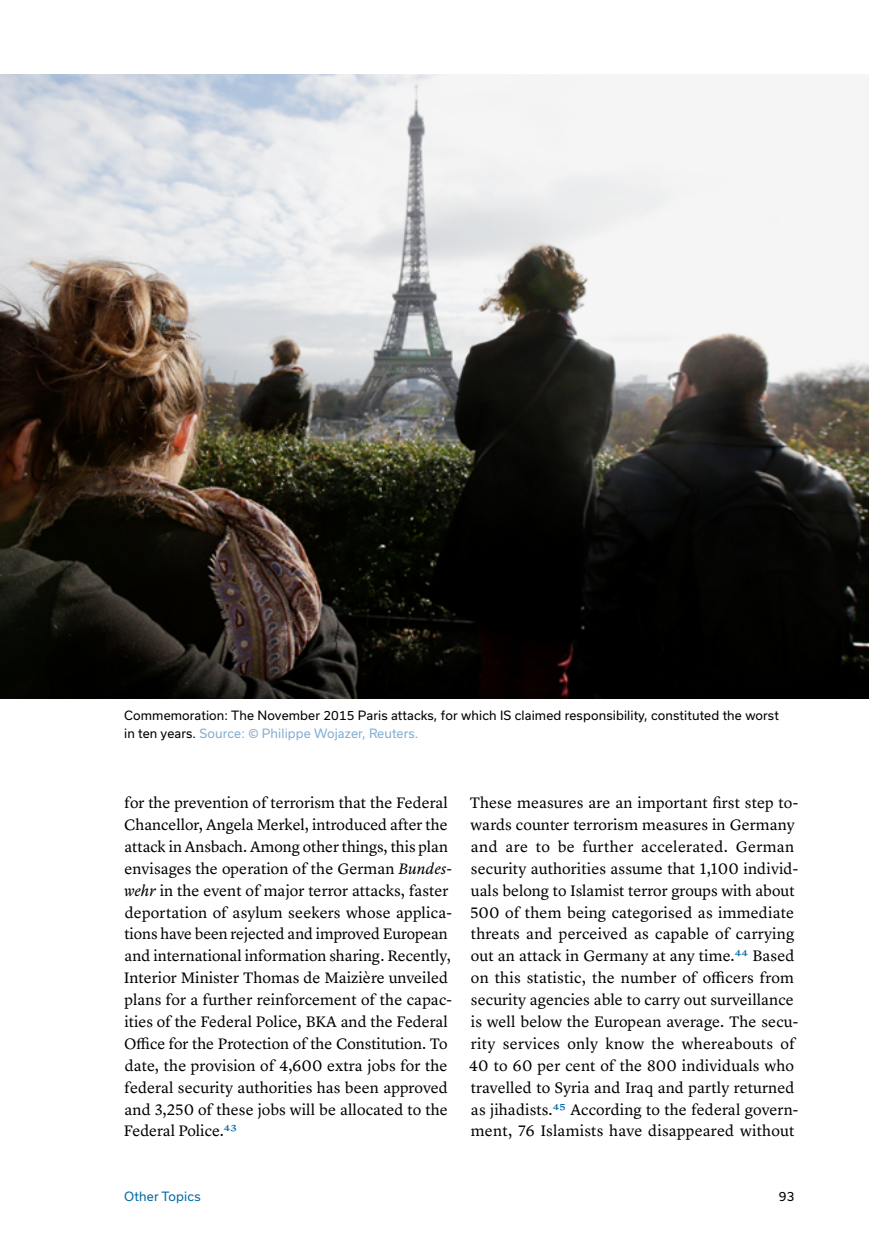
<style>
.page{position:relative;width:869px;height:1246px;background:#fff}
.page>*{position:absolute;margin:0;border:0;box-sizing:border-box;transform-origin:0 0}
.text{font:15.75px/21.9px "Lyon Text";letter-spacing:.005em;color:#000}
.t1{font:12.25px/17.5px "Usual";letter-spacing:.01em;color:#000}
.t2{font:12.25px "Usual";letter-spacing:.015em;color:#006ca6}
.s1{color:#85aed2}
.s2{font-style:italic}
.s3{color:#006ca6}
</style>
<div class="page">
<img style="left:0;top:75px;width:868px;height:623px">
<p class="t1" style="left:124px;top:707px;width:656px">Commemoration: The November 2015 Paris attacks, for which IS claimed responsibility, constituted the worst in ten years. <span class="s1">Source: © Philippe Wojazer, Reuters.</span></p>
<p class="text" style="left:124px;top:790px;width:329px">for the prevention of terrorism that the Federal Chancellor, Angela Merkel, introduced after the attack in Ansbach. Among other things, this plan envisages the operation of the German <span class="s2">Bundes&shy;wehr</span> in the event of major terror attacks, faster deportation of asylum seekers whose applica&shy;tions have been rejected and improved European and international information sharing. Recently, Interior Minister Thomas de Maizière unveiled plans for a further reinforcement of the capac&shy;ities of the Federal Police, BKA and the Federal Office for the Protection of the Constitution. To date, the provision of 4,600 extra jobs for the federal security authorities has been approved and 3,250 of these jobs will be allocated to the Federal Police.<span class="s3">43</span></p>
<p class="text" style="left:468px;top:790px;width:331px">These measures are an important first step to-- wards counter terrorism measures in Germany and are to be further accelerated. German security authorities assume that 1,100 individ&shy;uals belong to Islamist terror groups with about 500 of them being categorised as immediate threats and perceived as capable of carrying out an attack in Germany at any time.<span class="s3">44</span> Based on this statistic, the number of officers from security agencies able to carry out surveillance is well below the European average. The secu&shy;rity services only know the whereabouts of 40 to 60 per cent of the 800 individuals who travelled to Syria and Iraq and partly returned as jihadists.<span class="s3">45</span> According to the federal govern&shy;ment, 76 Islamists have disappeared without</p>
<p class="t2" style="left:124px;top:1188px;width:78px">Other Topics</p>
<p class="t1" style="left:778px;top:1186px;width:17px">93</p>
</div>
